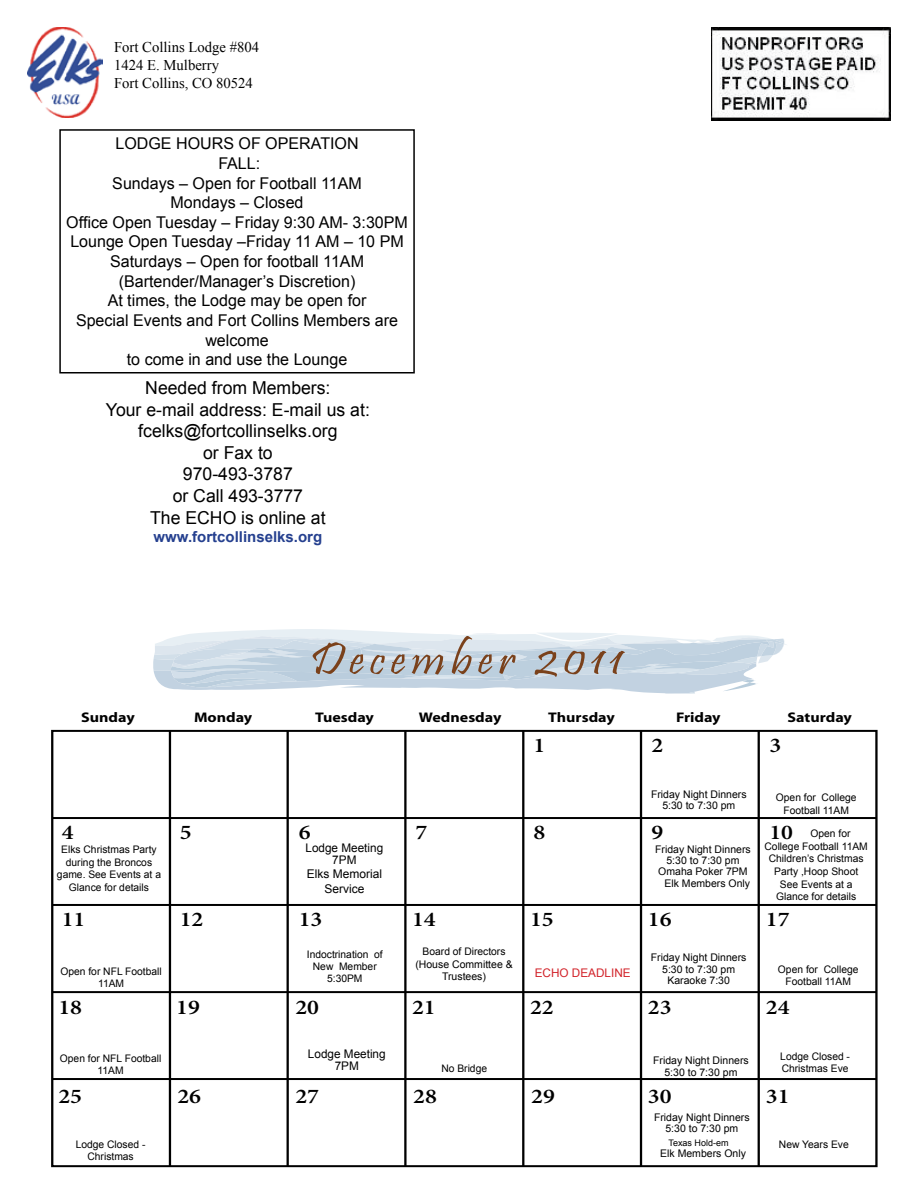
<style>
.page{position:relative;width:918px;height:1188px;background:#fff}
.page>*{position:absolute;margin:0;border:0;box-sizing:border-box;transform-origin:0 0}
.t1{font:46.05px "Pristina";letter-spacing:.1em;color:#7a411b;scale:1.14 1}
.t2{font:600 21px "Minion Pro";color:#000;scale:1.14 1}
.t3{font:17.85px/21.6px "Arial";color:#000;text-align:center}
.t4{font:16.2px/19.6px "Arial";color:#000;text-align:center}
.t5{font:700 15px "Arial";color:#25408f}
.t6{font:14.85px/18px "Times New Roman";color:#000}
.t7{font:700 13.95px "Myriad";color:#000;scale:1.14 1}
.t8{font:12px/14.4px "Arial";color:#000;text-align:center}
.t9{font:11.85px/12px "Arial";color:#000;text-align:center}
.t10{font:11.85px "Arial";color:#d2232a}
.t11{font:10.5px/11.2px "Arial";color:#000;text-align:center}
.t12{font:10.35px/12.6px "Arial";color:#000;text-align:center}
.t13{font:9px "Arial";color:#000}
</style>
<div class="page">
<img style="left:27px;top:27px;width:75px;height:91px">
<svg style="left:153px;top:629px;width:633px;height:65px"></svg>
<div style="left:51px;top:730px;width:827px;height:437px;border:2px solid #000"></div>
<hr style="left:52px;top:1078px;width:824px;height:2px;background:#000">
<hr style="left:52px;top:991px;width:824px;height:2px;background:#000">
<hr style="left:52px;top:904px;width:824px;height:2px;background:#000">
<hr style="left:52px;top:817px;width:824px;height:2px;background:#000">
<hr style="left:758px;top:731px;width:2px;height:435px;background:#000">
<hr style="left:640px;top:731px;width:2px;height:435px;background:#000">
<hr style="left:522px;top:731px;width:2px;height:435px;background:#000">
<hr style="left:404px;top:731px;width:2px;height:435px;background:#000">
<hr style="left:287px;top:731px;width:2px;height:435px;background:#000">
<hr style="left:169px;top:731px;width:2px;height:435px;background:#000">
<div style="left:59px;top:129px;width:356px;height:245px;border:2px solid #000"></div>
<img style="left:711px;top:27px;width:180px;height:93px">
<h3 class="t6" style="left:114px;top:38px;width:146px">Fort Collins Lodge #804<br>1424 E. Mulberry<br>Fort Collins, CO 80524</h3>
<p class="t4" style="left:66px;top:134px;width:343px">LODGE HOURS OF OPERATION<br>FALL:<br>Sundays – Open for Football 11AM<br>Mondays – Closed<br>Office Open Tuesday – Friday 9:30 AM- 3:30PM<br>Lounge Open Tuesday –Friday 11 AM – 10 PM<br>Saturdays – Open for football 11AM (Bartender/Manager’s Discretion)<br>At times, the Lodge may be open for<br>Special Events and Fort Collins Members are welcome<br>to come in and use the Lounge</p>
<h3 class="t3" style="left:106px;top:377px;width:266px">Needed from Members:<br>Your e-mail address: E-mail us at: fcelks@fortcollinselks.org<br>or Fax to<br>970-493-3787<br>or Call 493-3777<br>The ECHO is online at</h3>
<h3 class="t5" style="left:154px;top:526px;width:170px">www.fortcollinselks.org</h3>
<h1 class="t1" style="left:310px;top:634px;width:276px">December 2011</h1>
<h3 class="t7" style="left:81px;top:710px;width:48px">Sunday</h3>
<h3 class="t7" style="left:194px;top:710px;width:53px">Monday</h3>
<h3 class="t7" style="left:315px;top:710px;width:53px">Tuesday</h3>
<h3 class="t7" style="left:419px;top:710px;width:74px">Wednesday</h3>
<h3 class="t7" style="left:548px;top:710px;width:60px">Thursday</h3>
<h3 class="t7" style="left:676px;top:710px;width:41px">Friday</h3>
<h3 class="t7" style="left:787px;top:710px;width:58px">Saturday</h3>
<h2 class="t2" style="left:533px;top:733px;width:12px">1</h2>
<h2 class="t2" style="left:651px;top:733px;width:12px">2</h2>
<h2 class="t2" style="left:769px;top:733px;width:12px">3</h2>
<p class="t11" style="left:651px;top:789px;width:97px">Friday Night Dinners<br>5:30 to 7:30 pm</p>
<p class="t12" style="left:776px;top:792px;width:82px">Open for College<br>Football 11AM</p>
<h2 class="t2" style="left:62px;top:820px;width:12px">4</h2>
<h2 class="t2" style="left:180px;top:820px;width:12px">5</h2>
<h2 class="t2" style="left:299px;top:820px;width:12px">6</h2>
<h2 class="t2" style="left:416px;top:820px;width:12px">7</h2>
<h2 class="t2" style="left:533px;top:820px;width:12px">8</h2>
<h2 class="t2" style="left:651px;top:820px;width:12px">9</h2>
<h2 class="t2" style="left:769px;top:820px;width:22px">10</h2>
<p class="t12" style="left:811px;top:827px;width:42px">Open for</p>
<p class="t12" style="left:765px;top:840px;width:105px">College Football 11AM</p>
<p class="t12" style="left:769px;top:853px;width:96px">Children’s Christmas</p>
<p class="t12" style="left:774px;top:865px;width:86px">Party ,Hoop Shoot</p>
<p class="t12" style="left:780px;top:878px;width:74px">See Events at a</p>
<p class="t12" style="left:776px;top:890px;width:82px">Glance for details</p>
<p class="t9" style="left:305px;top:842px;width:79px">Lodge Meeting<br>7PM</p>
<p class="t8" style="left:307px;top:867px;width:77px">Elks Memorial<br>Service</p>
<p class="t11" style="left:655px;top:844px;width:97px">Friday Night Dinners</p>
<p class="t11" style="left:666px;top:855px;width:74px">5:30 to 7:30 pm</p>
<p class="t11" style="left:658px;top:866px;width:91px">Omaha Poker 7PM</p>
<p class="t11" style="left:664px;top:878px;width:87px">Elk Members Only</p>
<p class="t12" style="left:57px;top:843px;width:106px">Elks Christmas Party during the Broncos game. See Events at a<br>Glance for details</p>
<h2 class="t2" style="left:62px;top:906px;width:22px">11</h2>
<h2 class="t2" style="left:180px;top:906px;width:22px">12</h2>
<h2 class="t2" style="left:299px;top:906px;width:22px">13</h2>
<h2 class="t2" style="left:412px;top:906px;width:22px">14</h2>
<h2 class="t2" style="left:530px;top:906px;width:22px">15</h2>
<h2 class="t2" style="left:648px;top:906px;width:22px">16</h2>
<h2 class="t2" style="left:766px;top:906px;width:22px">17</h2>
<p class="t12" style="left:60px;top:965px;width:103px">Open for NFL Football<br>11AM</p>
<p class="t12" style="left:307px;top:948px;width:77px;line-height:12px">Indoctrination of<br>New Member<br>5:30PM</p>
<p class="t12" style="left:423px;top:945px;width:84px">Board of Directors</p>
<p class="t11" style="left:415px;top:958px;width:99px;line-height:12.6px">(House Committee &amp;<br>Trustees)</p>
<p class="t10" style="left:535px;top:965px;width:98px">ECHO DEADLINE</p>
<p class="t11" style="left:651px;top:952px;width:97px">Friday Night Dinners<br>5:30 to 7:30 pm<br>Karaoke 7:30</p>
<p class="t12" style="left:778px;top:963px;width:82px">Open for College<br>Football 11AM</p>
<h2 class="t2" style="left:58px;top:994px;width:22px">18</h2>
<h2 class="t2" style="left:176px;top:994px;width:22px">19</h2>
<h2 class="t2" style="left:295px;top:994px;width:22px">20</h2>
<h2 class="t2" style="left:412px;top:994px;width:22px">21</h2>
<h2 class="t2" style="left:530px;top:994px;width:22px">22</h2>
<h2 class="t2" style="left:648px;top:994px;width:22px">23</h2>
<h2 class="t2" style="left:766px;top:994px;width:22px">24</h2>
<p class="t12" style="left:60px;top:1052px;width:103px">Open for NFL Football<br>11AM</p>
<h2 class="t2" style="left:58px;top:1083px;width:22px">25</h2>
<h2 class="t2" style="left:177px;top:1083px;width:22px">26</h2>
<p class="t9" style="left:308px;top:1048px;width:79px">Lodge Meeting<br>7PM</p>
<p class="t11" style="left:653px;top:1055px;width:97px">Friday Night Dinners</p>
<p class="t12" style="left:441px;top:1062px;width:47px">No Bridge</p>
<p class="t11" style="left:664px;top:1066px;width:74px">5:30 to 7:30 pm</p>
<p class="t12" style="left:780px;top:1050px;width:71px;text-align:left">Lodge Closed -<br>Christmas Eve</p>
<h2 class="t2" style="left:295px;top:1083px;width:22px">27</h2>
<h2 class="t2" style="left:413px;top:1083px;width:22px">28</h2>
<h2 class="t2" style="left:531px;top:1083px;width:22px">29</h2>
<h2 class="t2" style="left:648px;top:1083px;width:22px">30</h2>
<h2 class="t2" style="left:766px;top:1083px;width:22px">31</h2>
<p class="t11" style="left:654px;top:1112px;width:97px">Friday Night Dinners<br>5:30 to 7:30 pm</p>
<p class="t13" style="left:669px;top:1137px;width:62px">Texas Hold-em</p>
<p class="t11" style="left:660px;top:1148px;width:87px">Elk Members Only</p>
<p class="t12" style="left:76px;top:1138px;width:71px">Lodge Closed -<br>Christmas</p>
<p class="t12" style="left:779px;top:1138px;width:71px">New Years Eve</p>
</div>
